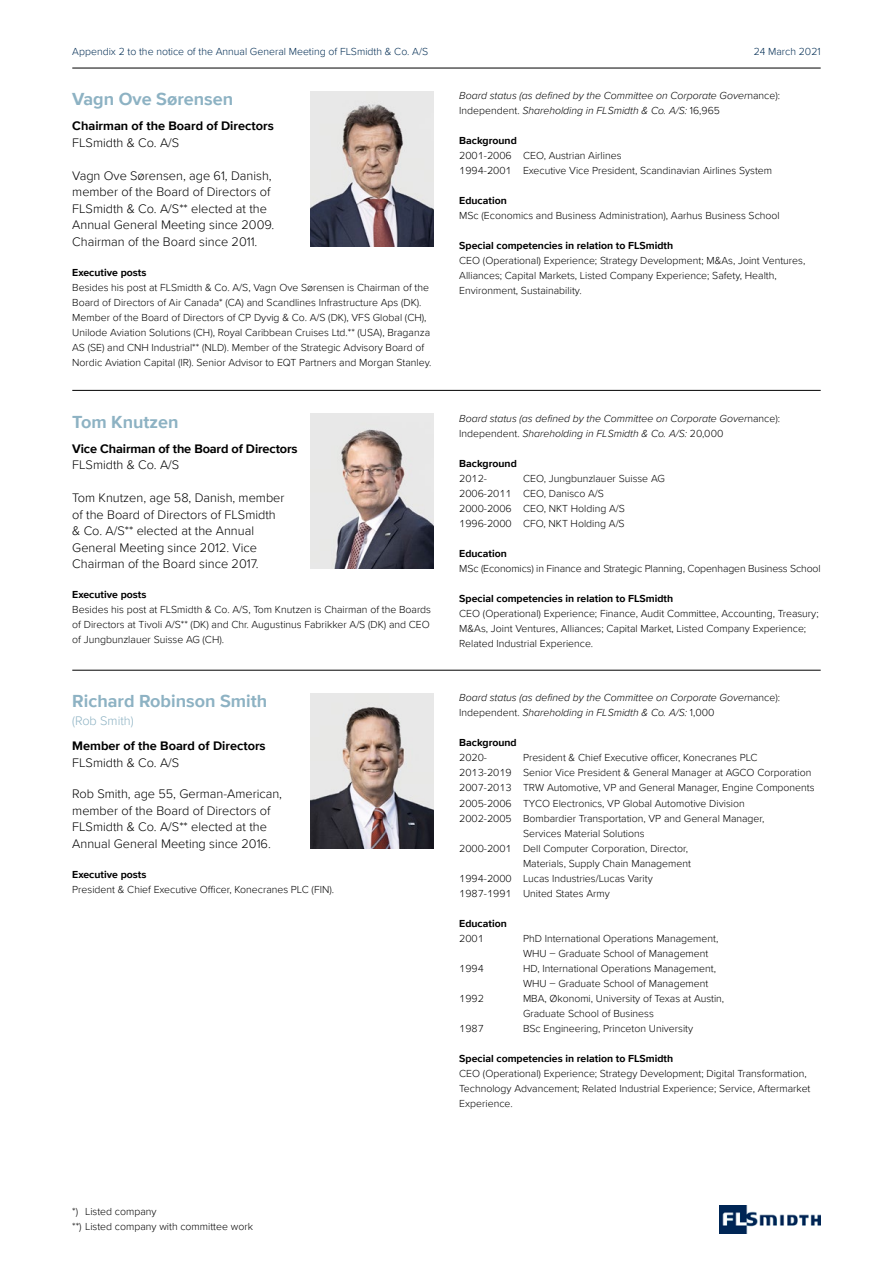
<style>
.page{position:relative;width:893px;height:1263px;background:#fff}
.page>*{position:absolute;margin:0;border:0;box-sizing:border-box;transform-origin:0 0}
.t1{font:700 18px "Proxima Nova";color:#8db2c3}
.t2{font:300 12.75px/16.5px "Proxima Nova";color:#000}
.t3{font:700 12.75px "Proxima Nova";color:#000}
.t4{font:300 12.75px "Proxima Nova";color:#8db2c3}
.t5{font:300 10.5px/15px "Proxima Nova";color:#000}
.t6{font:italic 300 10.5px/15px "Proxima Nova";color:#000}
.t7{font:700 10.5px "Proxima Nova";color:#000}
.t8{font:300 10.5px "Proxima Nova";color:#002c53}
.s1{font-style:normal}
</style>
<div class="page">
<img style="left:310px;top:413px;width:124px;height:155px">
<img style="left:719px;top:1205px;width:102px;height:28px">
<img style="left:310px;top:693px;width:124px;height:155px">
<img style="left:310px;top:91px;width:124px;height:155px">
<hr style="left:72px;top:390px;width:749px;height:1px;background:#000">
<hr style="left:72px;top:670px;width:749px;height:1px;background:#000">
<hr style="left:72px;top:68px;width:749px;height:1px;background:#000">
<p class="t8" style="left:72px;top:44px;width:357px">Appendix 2 to the notice of the Annual General Meeting of FLSmidth &amp; Co. A/S</p>
<p class="t8" style="left:754px;top:44px;width:69px">24 March 2021</p>
<h1 class="t1" style="left:72px;top:86px;width:162px">Vagn Ove Sørensen</h1>
<p class="t3" style="left:72px;top:116px;width:203px">Chairman of the Board of Directors</p>
<p class="t2" style="left:72px;top:134px;width:109px">FLSmidth &amp; Co. A/S</p>
<p class="t2" style="left:72px;top:167px;width:203px">Vagn Ove Sørensen, age 61, Danish, member of the Board of Directors of FLSmidth &amp; Co. A/S** elected at the Annual General Meeting since 2009.<br>Chairman of the Board since 2011.</p>
<p class="t7" style="left:72px;top:264px;width:76px">Executive posts</p>
<p class="t5" style="left:72px;top:279px;width:361px">Besides his post at FLSmidth &amp; Co. A/S, Vagn Ove Sørensen is Chairman of the Board of Directors of Air Canada* (CA) and Scandlines Infrastructure Aps (DK).<br>Member of the Board of Directors of CP Dyvig &amp; Co. A/S (DK), VFS Global (CH), Unilode Aviation Solutions (CH), Royal Caribbean Cruises Ltd.** (USA), Braganza AS (SE) and CNH Industrial** (NLD). Member of the Strategic Advisory Board of Nordic Aviation Capital (IR). Senior Advisor to EQT Partners and Morgan Stanley.</p>
<h1 class="t1" style="left:72px;top:408px;width:108px">Tom Knutzen</h1>
<p class="t3" style="left:72px;top:439px;width:227px">Vice Chairman of the Board of Directors</p>
<p class="t2" style="left:72px;top:456px;width:109px">FLSmidth &amp; Co. A/S</p>
<p class="t2" style="left:72px;top:489px;width:214px">Tom Knutzen, age 58, Danish, member of the Board of Directors of FLSmidth &amp; Co. A/S** elected at the Annual General Meeting since 2012. Vice Chairman of the Board since 2017.</p>
<p class="t7" style="left:72px;top:587px;width:76px">Executive posts</p>
<p class="t5" style="left:72px;top:601px;width:360px;text-align:justify">Besides his post at FLSmidth &amp; Co. A/S, Tom Knutzen is Chairman of the Boards of Directors at Tivoli A/S** (DK) and Chr. Augustinus Fabrikker A/S (DK) and CEO of Jungbunzlauer Suisse AG (CH).</p>
<h1 class="t1" style="left:72px;top:688px;width:197px">Richard Robinson Smith</h1>
<p class="t4" style="left:72px;top:712px;width:63px">(Rob Smith)</p>
<p class="t3" style="left:72px;top:737px;width:195px">Member of the Board of Directors</p>
<p class="t2" style="left:72px;top:754px;width:109px">FLSmidth &amp; Co. A/S</p>
<p class="t2" style="left:72px;top:785px;width:211px">Rob Smith, age 55, German-American, member of the Board of Directors of FLSmidth &amp; Co. A/S** elected at the Annual General Meeting since 2016.</p>
<p class="t7" style="left:72px;top:866px;width:76px">Executive posts</p>
<p class="t5" style="left:72px;top:881px;width:263px">President &amp; Chief Executive Officer, Konecranes PLC (FIN).</p>
<p class="t6" style="left:459px;top:88px;width:322px">Board status (as defined by the Committee on Corporate Gover<span class="s1">nance):<br>Independent.</span> Shareholding in FLSmidth &amp; Co. A/S: <span class="s1">16,965</span></p>
<p class="t7" style="left:459px;top:133px;width:59px">Background</p>
<p class="t5" style="left:459px;top:148px;width:314px">2001-2006 CEO, Austrian Airlines<br>1994-2001 Executive Vice President, Scandinavian Airlines System</p>
<p class="t7" style="left:459px;top:193px;width:49px">Education</p>
<p class="t5" style="left:459px;top:208px;width:322px">MSc (Economics and Business Administration), Aarhus Business School</p>
<p class="t7" style="left:459px;top:238px;width:216px">Special competencies in relation to FLSmidth</p>
<p class="t5" style="left:459px;top:253px;width:348px">CEO (Operational) Experience; Strategy Development; M&amp;As, Joint Ventures,<br>Alliances; Capital Markets, Listed Company Experience; Safety, Health,<br>Environment, Sustainability.</p>
<p class="t6" style="left:459px;top:410px;width:322px">Board status (as defined by the Committee on Corporate Gover<span class="s1">nance):<br>Independent.</span> Shareholding in FLSmidth &amp; Co. A/S: <span class="s1">20,000</span></p>
<p class="t7" style="left:459px;top:455px;width:59px">Background</p>
<p class="t5" style="left:459px;top:470px;width:29px">2012-</p>
<p class="t5" style="left:459px;top:470px;width:207px;text-indent:64px">CEO, Jungbunzlauer Suisse AG<br>2006-2011 CEO, Danisco A/S<br>2000-2006 CEO, NKT Holding A/S<br>1996-2000 CFO, NKT Holding A/S</p>
<p class="t7" style="left:459px;top:545px;width:49px">Education</p>
<p class="t5" style="left:459px;top:560px;width:363px">MSc (Economics) in Finance and Strategic Planning, Copenhagen Business School</p>
<p class="t7" style="left:459px;top:590px;width:216px">Special competencies in relation to FLSmidth</p>
<p class="t5" style="left:459px;top:605px;width:361px">CEO (Operational) Experience; Finance, Audit Committee, Accounting, Treasury;<br>M&amp;As, Joint Ventures, Alliances; Capital Market, Listed Company Experience;<br>Related Industrial Experience.</p>
<p class="t6" style="left:459px;top:690px;width:322px">Board status (as defined by the Committee on Corporate Gover<span class="s1">nance):<br>Independent.</span> Shareholding in FLSmidth &amp; Co. A/S: <span class="s1">1,000</span></p>
<p class="t7" style="left:459px;top:735px;width:59px">Background</p>
<p class="t5" style="left:459px;top:750px;width:29px">2020-</p>
<p class="t5" style="left:523px;top:750px;width:236px">President &amp; Chief Executive officer, Konecranes PLC</p>
<p class="t5" style="left:459px;top:765px;width:354px">2013-2019 Senior Vice President &amp; General Manager at AGCO Corporation</p>
<p class="t5" style="left:459px;top:780px;width:357px">2007-2013 TRW Automotive, VP and General Manager, Engine Components</p>
<p class="t5" style="left:459px;top:795px;width:287px">2005-2006 TYCO Electronics, VP Global Automotive Division</p>
<p class="t5" style="left:459px;top:810px;width:307px">2002-2005 Bombardier Transportation, VP and General Manager,</p>
<p class="t5" style="left:523px;top:825px;width:123px">Services Material Solutions</p>
<p class="t5" style="left:459px;top:840px;width:230px">2000-2001 Dell Computer Corporation, Director,</p>
<p class="t5" style="left:523px;top:855px;width:169px">Materials, Supply Chain Management</p>
<p class="t5" style="left:459px;top:870px;width:195px">1994-2000 Lucas Industries/Lucas Varity</p>
<p class="t5" style="left:459px;top:885px;width:152px">1987-1991 United States Army</p>
<p class="t7" style="left:459px;top:915px;width:49px">Education</p>
<p class="t5" style="left:459px;top:930px;width:26px">2001</p>
<p class="t5" style="left:523px;top:930px;width:197px">PhD International Operations Management,<br>WHU – Graduate School of Management</p>
<p class="t5" style="left:459px;top:960px;width:26px">1994</p>
<p class="t5" style="left:523px;top:960px;width:194px">HD, International Operations Management,<br>WHU – Graduate School of Management</p>
<p class="t5" style="left:459px;top:990px;width:26px">1992</p>
<p class="t5" style="left:523px;top:990px;width:203px">MBA, Økonomi, University of Texas at Austin,<br>Graduate School of Business</p>
<p class="t5" style="left:459px;top:1020px;width:26px">1987</p>
<p class="t5" style="left:523px;top:1020px;width:172px">BSc Engineering, Princeton University</p>
<p class="t7" style="left:459px;top:1050px;width:216px">Special competencies in relation to FLSmidth</p>
<p class="t5" style="left:459px;top:1065px;width:353px">CEO (Operational) Experience; Strategy Development; Digital Transformation,<br>Technology Advancement; Related Industrial Experience; Service, Aftermarket<br>Experience.</p>
<p class="t5" style="left:72px;top:1203px;width:182px">*) Listed company<br>**) Listed company with committee work</p>
</div>
